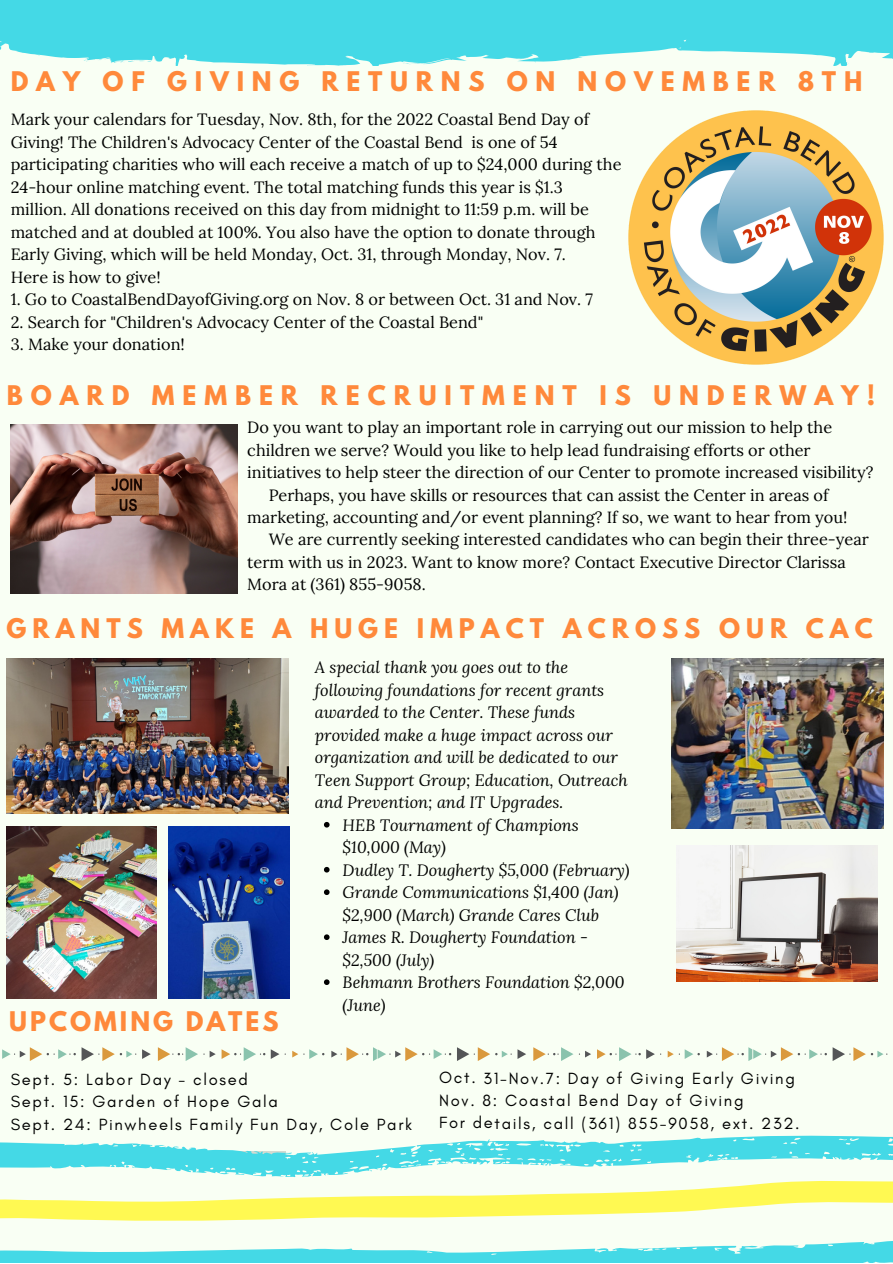
<style>
.page{position:relative;width:893px;height:1264px;background:#fff}
.page>*{position:absolute;margin:0;border:0;box-sizing:border-box;transform-origin:0 0}
.t1{font:700 24px "League Spartan";letter-spacing:.325em;color:#ff893b}
.t2{font:700 24px "League Spartan";letter-spacing:.25em;color:#ff893b}
.t3{font:700 24px "League Spartan";letter-spacing:.125em;color:#ff893b}
.t4{font:16.5px/22.5px "Glacial Indifference";letter-spacing:.1em;color:#000}
.t5{font:16.35px/22.5px "Lora";color:#000}
.t6{font:italic 16.35px/22.5px "Lora";color:#000}
</style>
<div class="page">
<div style="left:0;top:0;width:892px;height:1262px;background:#f9fff4"></div>
<svg style="left:0;top:0;width:892px;height:66px;background:#5adde7"></svg>
<svg style="left:0;top:1241px;width:892px;height:21px"></svg>
<svg style="left:0;top:1135px;width:892px;height:86px"></svg>
<svg style="left:142px;top:1049px;width:9px;height:9px"></svg>
<svg style="left:271px;top:1049px;width:15px;height:9px"></svg>
<svg style="left:292px;top:1049px;width:32px;height:9px"></svg>
<svg style="left:158px;top:1047px;width:107px;height:14px"></svg>
<svg style="left:2px;top:1047px;width:74px;height:14px"></svg>
<svg style="left:82px;top:1047px;width:54px;height:14px"></svg>
<img style="left:629px;top:110px;width:254px;height:254px">
<img style="left:7px;top:658px;width:282px;height:155px">
<img style="left:7px;top:826px;width:149px;height:172px">
<img style="left:676px;top:845px;width:201px;height:136px">
<img style="left:671px;top:658px;width:212px;height:170px">
<img style="left:168px;top:826px;width:121px;height:172px">
<svg style="left:324px;top:822px;width:5px;height:5px"></svg>
<svg style="left:324px;top:866px;width:5px;height:6px"></svg>
<svg style="left:324px;top:889px;width:5px;height:6px"></svg>
<svg style="left:324px;top:934px;width:5px;height:6px"></svg>
<svg style="left:324px;top:979px;width:5px;height:6px"></svg>
<svg style="left:646px;top:1049px;width:8px;height:9px"></svg>
<svg style="left:517px;top:1049px;width:9px;height:9px"></svg>
<svg style="left:667px;top:1049px;width:32px;height:9px"></svg>
<svg style="left:533px;top:1047px;width:58px;height:14px"></svg>
<svg style="left:597px;top:1047px;width:43px;height:14px"></svg>
<svg style="left:331px;top:1047px;width:120px;height:14px"></svg>
<svg style="left:457px;top:1047px;width:54px;height:14px"></svg>
<svg style="left:706px;top:1047px;width:120px;height:14px"></svg>
<svg style="left:832px;top:1047px;width:55px;height:14px"></svg>
<img style="left:11px;top:425px;width:227px;height:168px">
<h1 class="t1" style="left:11px;top:69px;width:853px">DAY OF GIVING RETURNS ON NOVEMBER 8TH</h1>
<p class="t5" style="left:11px;top:108px;width:612px">Mark your calendars for Tuesday, Nov. 8th, for the 2022 Coastal Bend Day of Giving! The Children's Advocacy Center of the Coastal Bend is one of 54 participating charities who will each receive a match of up to $24,000 during the 24-hour online matching event. The total matching funds this year is $1.3 million. All donations received on this day from midnight to 11:59 p.m. will be matched and at doubled at 100%. You also have the option to donate through Early Giving, which will be held Monday, Oct. 31, through Monday, Nov. 7.<br>Here is how to give!</p>
<p class="t5" style="left:11px;top:288px;width:583px">1. Go to CoastalBendDayofGiving.org on Nov. 8 or between Oct. 31 and Nov. 7</p>
<p class="t5" style="left:11px;top:310px;width:474px">2. Search for "Children's Advocacy Center of the Coastal Bend"</p>
<p class="t5" style="left:11px;top:333px;width:176px">3. Make your donation!</p>
<h1 class="t1" style="left:7px;top:383px;width:869px">BOARD MEMBER RECRUITMENT IS UNDERWAY!</h1>
<p class="t5" style="left:247px;top:416px;width:586px">Do you want to play an important role in carrying out our mission to help the</p>
<p class="t5" style="left:247px;top:438px;width:565px">children we serve? Would you like to help lead fundraising efforts or other</p>
<p class="t5" style="left:247px;top:461px;width:627px">initiatives to help steer the direction of our Center to promote increased visibility?</p>
<p class="t5" style="left:269px;top:483px;width:561px">Perhaps, you have skills or resources that can assist the Center in areas of</p>
<p class="t5" style="left:247px;top:506px;width:601px">marketing, accounting and/or event planning? If so, we want to hear from you!</p>
<p class="t5" style="left:269px;top:528px;width:601px">We are currently seeking interested candidates who can begin their three-year</p>
<p class="t5" style="left:247px;top:550px;width:600px">term with us in 2023. Want to know more? Contact Executive Director Clarissa</p>
<p class="t5" style="left:247px;top:573px;width:180px">Mora at (361) 855-9058.</p>
<h1 class="t2" style="left:7px;top:616px;width:867px">GRANTS MAKE A HUGE IMPACT ACROSS OUR CAC</h1>
<h1 class="t3" style="left:9px;top:1009px;width:271px">UPCOMING DATES</h1>
<p class="t6" style="left:315px;top:656px;width:314px">A special thank you goes out to the following foundations for recent grants awarded to the Center. These funds provided make a huge impact across our organization and will be dedicated to our Teen Support Group; Education, Outreach and Prevention; and IT Upgrades.</p>
<p class="t6" style="left:342px;top:813px;width:288px">HEB Tournament of Champions $10,000 (May)<br>Dudley T. Dougherty $5,000 (February)<br>Grande Communications $1,400 (Jan) $2,900 (March) Grande Cares Club<br>James R. Dougherty Foundation - $2,500 (July)<br>Behmann Brothers Foundation $2,000 (June)</p>
<p class="t4" style="left:11px;top:1067px;width:403px">Sept. 5: Labor Day - closed<br>Sept. 15: Garden of Hope Gala<br>Sept. 24: Pinwheels Family Fun Day, Cole Park</p>
<p class="t4" style="left:439px;top:1066px;width:362px">Oct. 31-Nov.7: Day of Giving Early Giving<br>Nov. 8: Coastal Bend Day of Giving<br>For details, call (361) 855-9058, ext. 232.</p>
</div>
